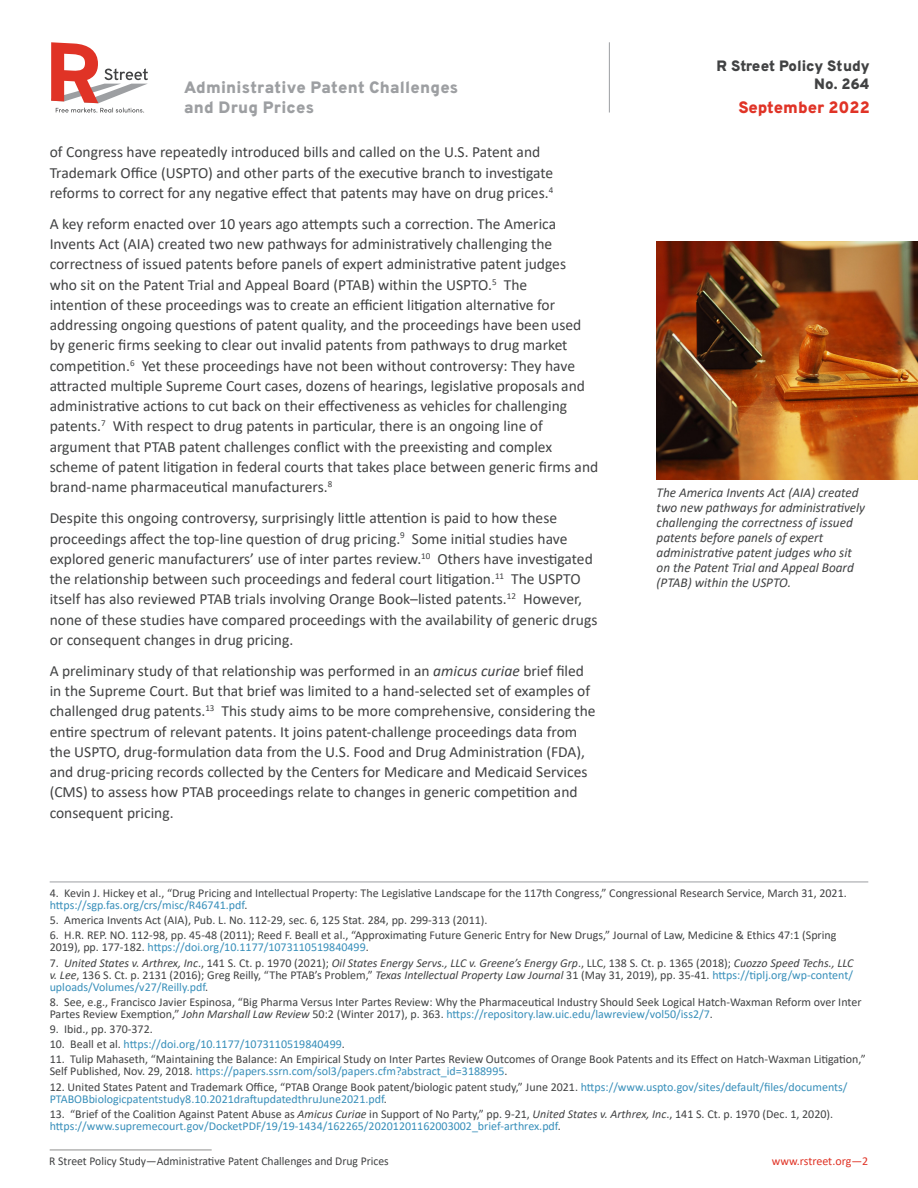
<style>
.page{position:relative;width:918px;height:1188px;background:#fff}
.page>*{position:absolute;margin:0;border:0;box-sizing:border-box;transform-origin:0 0}
.t1{font:900 16.5px/19.5px "Overpass";letter-spacing:.015em;color:#9d9fa2}
.t2{font:900 16.5px "Overpass";color:#e03326}
.t3{font:15.6px/20.2px "Calibri";color:#414243}
.t4{font:900 15px/18px "Overpass";color:#414243;text-align:right}
.t5{font:italic 13.5px/15px "Calibri";color:#414243}
.t6{font:12px/12px "Calibri";color:#414243}
.t7{font:italic 12px/12px "Calibri";color:#414243;text-align:justify}
.t8{font:12px/12px "Calibri";color:#388fba}
.t9{font:12px "Calibri";letter-spacing:-.005em;color:#e03326}
.s1{font-style:italic}
.s2{color:#388fba}
.s3{font-style:normal}
.s4{font-style:normal;color:#388fba}
.s5{color:#414243}
</style>
<div class="page">
<hr style="left:50px;top:1150px;width:162px;height:1px;background:#8e8e8d">
<hr style="left:609px;top:42px;width:1px;height:71px;background:#9d9fa2">
<svg style="left:51px;top:42px;width:97px;height:71px"></svg>
<hr style="left:50px;top:882px;width:818px;height:1px;background:#9d9fa2">
<img style="left:657px;top:242px;width:261px;height:238px">
<p class="t1" style="left:184px;top:79px;width:276px">Administrative Patent Challenges and Drug Prices</p>
<p class="t3" style="left:50px;top:142px;width:505px">of Congress have repeatedly introduced bills and called on the U.S. Patent and<br>Trademark O昀케ce (USPTO) and other parts of the execu琀椀ve branch to inves琀椀gate reforms to correct for any nega琀椀ve e昀昀ect that patents may have on drug prices.<sup>4</sup></p>
<p class="t3" style="left:50px;top:213px;width:550px">A key reform enacted over 10 years ago a琀琀empts such a correc琀椀on. The America Invents Act (AIA) created two new pathways for administra琀椀vely challenging the correctness of issued patents before panels of expert administra琀椀ve patent judges<br>who sit on the Patent Trial and Appeal Board (PTAB) within the USPTO.<sup>5</sup> The<br>inten琀椀on of these proceedings was to create an e昀케cient li琀椀ga琀椀on alterna琀椀ve for addressing ongoing ques琀椀ons of patent quality, and the proceedings have been used by generic 昀椀rms seeking to clear out invalid patents from pathways to drug market compe琀椀琀椀on.<sup>6</sup> Yet these proceedings have not been without controversy: They have<br>a琀琀racted mul琀椀ple Supreme Court cases, dozens of hearings, legisla琀椀ve proposals and administra琀椀ve ac琀椀ons to cut back on their e昀昀ec琀椀veness as vehicles for challenging patents.<sup>7</sup> With respect to drug patents in par琀椀cular, there is an ongoing line of argument that PTAB patent challenges con昀氀ict with the preexis琀椀ng and complex scheme of patent li琀椀ga琀椀on in federal courts that takes place between generic 昀椀rms and brand-name pharmaceu琀椀cal manufacturers.<sup>8</sup></p>
<p class="t3" style="left:50px;top:508px;width:549px">Despite this ongoing controversy, surprisingly li琀琀le a琀琀en琀椀on is paid to how these proceedings a昀昀ect the top-line ques琀椀on of drug pricing.<sup>9</sup> Some ini琀椀al studies have explored generic manufacturers’ use of inter partes review.<sup>10</sup> Others have inves琀椀gated the rela琀椀onship between such proceedings and federal court li琀椀ga琀椀on.<sup>11</sup> The USPTO itself has also reviewed PTAB trials involving Orange Book–listed patents.<sup>12</sup> However, none of these studies have compared proceedings with the availability of generic drugs or consequent changes in drug pricing.</p>
<p class="t3" style="left:50px;top:660px;width:547px">A preliminary study of that rela琀椀onship was performed in an <span class="s1">amicus curiae</span> brief 昀椀led in the Supreme Court. But that brief was limited to a hand-selected set of examples of challenged drug patents.<sup>13</sup> This study aims to be more comprehensive, considering the en琀椀re spectrum of relevant patents. It joins patent-challenge proceedings data from the USPTO, drug-formula琀椀on data from the U.S. Food and Drug Administra琀椀on (FDA), and drug-pricing records collected by the Centers for Medicare and Medicaid Services (CMS) to assess how PTAB proceedings relate to changes in generic compe琀椀琀椀on and consequent pricing.</p>
<p class="t4" style="left:717px;top:58px;width:155px">R Street Policy Study<br>No. 264</p>
<p class="t2" style="left:738px;top:94px;width:133px">September 2022</p>
<p class="t5" style="left:657px;top:485px;width:210px">The America Invents Act (AIA) created two new pathways for administra琀椀vely challenging the correctness of issued patents before panels of expert administra琀椀ve patent judges who sit on the Patent Trial and Appeal Board (PTAB) within the USPTO.</p>
<p class="t6" style="left:50px;top:887px;width:799px">4. Kevin J. Hickey et al., “Drug Pricing and Intellectual Property: The Legisla琀椀ve Landscape for the 117th Congress,” Congressional Research Service, March 31, 2021. <span class="s2">h琀琀ps://sgp.fas.org/crs/misc/R46741.pdf</span>.</p>
<p class="t6" style="left:50px;top:914px;width:439px">5. America Invents Act (AIA), Pub. L. No. 112-29, sec. 6, 125 Stat. 284, pp. 299-313 (2011).</p>
<p class="t6" style="left:50px;top:929px;width:788px">6. H.R. REP. NO. 112-98, pp. 45-48 (2011); Reed F. Beall et al., “Approxima琀椀ng Future Generic Entry for New Drugs,” Journal of Law, Medicine &amp; Ethics 47:1 (Spring<br>2019), pp. 177-182. <span class="s2">h琀琀ps://doi.org/10.1177/1073110519840499</span>.</p>
<p class="t7" style="left:50px;top:958px;width:805px"><span class="s3">7.</span> United States v. Arthrex, Inc<span class="s3">., 141 S. Ct. p. 1970 (2021);</span> Oil States Energy Servs., LLC v. Greene’s Energy Grp<span class="s3">., LLC, 138 S. Ct. p. 1365 (2018);</span> Cuozzo Speed Techs., LLC v. Lee<span class="s3">, 136 S. Ct. p. 2131 (2016); Greg Reilly, “The PTAB’s Problem,”</span> Texas Intellectual Property Law Journal <span class="s3">31 (May 31, 2019), pp. 35-41.</span> <span class="s4">h琀琀ps://琀椀plj.org/wp-content/ uploads/Volumes/v27/Reilly.pdf</span><span class="s3">.</span></p>
<p class="t6" style="left:50px;top:995px;width:813px">8. See, e.g., Francisco Javier Espinosa, “Big Pharma Versus Inter Partes Review: Why the Pharmaceu琀椀cal Industry Should Seek Logical Hatch-Waxman Reform over Inter<br>Partes Review Exemp琀椀on,” <span class="s1">John Marshall Law Review</span> 50:2 (Winter 2017), p. 363. <span class="s2">h琀琀ps://repository.law.uic.edu/lawreview/vol50/iss2/7</span>.</p>
<p class="t6" style="left:50px;top:1023px;width:105px">9. Ibid., pp. 370-372.</p>
<p class="t8" style="left:50px;top:1038px;width:297px"><span class="s5">10. Beall et al.</span> h琀琀ps://doi.org/10.1177/1073110519840499<span class="s5">.</span></p>
<p class="t6" style="left:50px;top:1053px;width:818px">11. Tulip Mahaseth, “Maintaining the Balance: An Empirical Study on Inter Partes Review Outcomes of Orange Book Patents and its E昀昀ect on Hatch-Waxman Li琀椀ga琀椀on,”<br>Self Published, Nov. 29, 2018. <span class="s2">h琀琀ps://papers.ssrn.com/sol3/papers.cfm?abstract_id=3188995</span>.</p>
<p class="t8" style="left:50px;top:1080px;width:799px"><span class="s5">12. United States Patent and Trademark O昀케ce, “PTAB Orange Book patent/biologic patent study,” June 2021.</span> h琀琀ps://www.uspto.gov/sites/default/昀椀les/documents/<br>PTABOBbiologicpatentstudy8.10.2021dra昀琀updatedthruJune2021.pdf<span class="s5">.</span></p>
<p class="t6" style="left:50px;top:1107px;width:785px">13. “Brief of the Coali琀椀on Against Patent Abuse as <span class="s1">Amicus Curiae</span> in Support of No Party,” pp. 9-21, <span class="s1">United States v. Arthrex, Inc</span>., 141 S. Ct. p. 1970 (Dec. 1, 2020). <span class="s2">h琀琀ps://www.supremecourt.gov/DocketPDF/19/19-1434/162265/20201201162003002_brief-arthrex.pdf</span>.</p>
<p class="t6" style="left:49px;top:1155px;width:341px">R Street Policy Study—Administra琀椀ve Patent Challenges and Drug Prices</p>
<p class="t9" style="left:772px;top:1157px;width:98px">www.rstreet.org—2</p>
</div>
